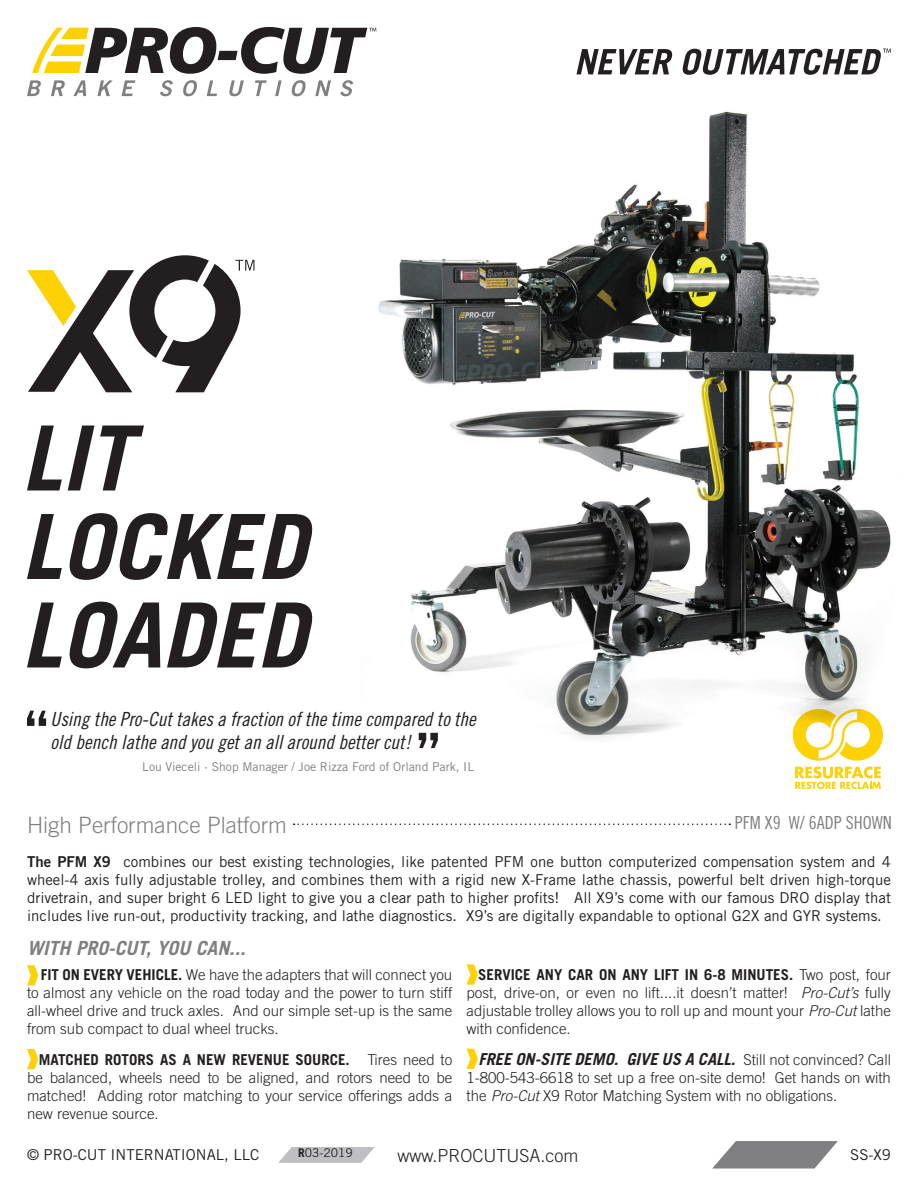
<style>
.page{position:relative;width:918px;height:1188px;background:#fff}
.page>*{position:absolute;margin:0;border:0;box-sizing:border-box;transform-origin:0 0}
.t1{font:300 22.5px "Trade Gothic";color:#808083}
.t2{font:19.5px/23.4px "Trade Gothic Cond Eighteen Obl";color:#231f20}
.t3{font:italic 700 19.5px "Trade Gothic";color:#808083}
.t4{font:300 18px "Trade Gothic";color:#231f20}
.t5{font:18px "Trade Gothic Cond Eighteen";color:#808083}
.t6{font:italic 700 16.5px "Trade Gothic";color:#231f20}
.t7{font:300 15px/18px "Trade Gothic";color:#231f20;text-align:justify}
.t8{font:15px/18px "Trade Gothic";color:#231f20;text-align:justify}
.t9{font:12.15px "Trade Gothic";color:#808083}
.t10{font:12px "Trade Gothic";color:#231f20}
.s1{font-family:"Trade Gothic Bold Two"}
.s2{font-weight:700}
.s3{font-style:italic}
.s4{font-weight:300;font-style:normal;font-size:15px}
</style>
<div class="page">
<img style="left:378px;top:111px;width:513px;height:630px">
<svg style="left:294px;top:824px;width:436px;height:1px"></svg>
<svg style="left:712px;top:1141px;width:126px;height:28px"></svg>
<svg style="left:279px;top:1147px;width:95px;height:16px;background:#c6c7ca"></svg>
<svg style="left:793px;top:709px;width:90px;height:80px"></svg>
<svg style="left:27px;top:602px;width:286px;height:66px"></svg>
<svg style="left:27px;top:513px;width:286px;height:67px"></svg>
<svg style="left:27px;top:426px;width:117px;height:64px"></svg>
<svg style="left:419px;top:733px;width:19px;height:15px"></svg>
<svg style="left:27px;top:711px;width:19px;height:15px"></svg>
<svg style="left:32px;top:27px;width:344px;height:47px"></svg>
<svg style="left:27px;top:80px;width:14px;height:16px"></svg>
<svg style="left:51px;top:80px;width:14px;height:16px"></svg>
<svg style="left:73px;top:80px;width:13px;height:16px"></svg>
<svg style="left:97px;top:80px;width:16px;height:16px"></svg>
<svg style="left:122px;top:80px;width:13px;height:16px"></svg>
<svg style="left:160px;top:80px;width:13px;height:16px"></svg>
<svg style="left:183px;top:80px;width:14px;height:16px"></svg>
<svg style="left:207px;top:80px;width:10px;height:16px"></svg>
<svg style="left:229px;top:80px;width:15px;height:16px"></svg>
<svg style="left:255px;top:80px;width:12px;height:16px"></svg>
<svg style="left:275px;top:80px;width:7px;height:16px"></svg>
<svg style="left:291px;top:80px;width:15px;height:16px"></svg>
<svg style="left:315px;top:80px;width:16px;height:16px"></svg>
<svg style="left:340px;top:80px;width:13px;height:16px"></svg>
<svg style="left:576px;top:49px;width:97px;height:25px"></svg>
<svg style="left:682px;top:49px;width:209px;height:26px"></svg>
<svg style="left:27px;top:255px;width:227px;height:137px"></svg>
<svg style="left:27px;top:965px;width:11px;height:21px"></svg>
<svg style="left:27px;top:1049px;width:11px;height:20px"></svg>
<svg style="left:467px;top:964px;width:11px;height:21px"></svg>
<svg style="left:467px;top:1049px;width:11px;height:20px"></svg>
<h2 class="t2" style="left:51px;top:707px;width:427px">Using the Pro-Cut takes a fraction of the time compared to the old bench lathe and you get an all around better cut!</h2>
<p class="t9" style="left:142px;top:759px;width:333px">Lou Vieceli · Shop Manager / Joe Rizza Ford of Orland Park, IL</p>
<p class="t5" style="left:735px;top:812px;width:158px">PFM X9 W/ 6ADP SHOWN</p>
<h1 class="t1" style="left:27px;top:812px;width:261px">High Performance Platform</h1>
<p class="t8" style="left:27px;top:853px;width:866px"><span class="s1">The PFM X9</span> combines our best existing technologies, like patented PFM one button computerized compensation system and 4 wheel-4 axis fully adjustable trolley, and combines them with a rigid new X-Frame lathe chassis, powerful belt driven high-torque drivetrain, and super bright 6 LED light to give you a clear path to higher profits! All X9’s come with our famous DRO display that includes live run-out, productivity tracking, and lathe diagnostics. X9’s are digitally expandable to optional G2X and GYR systems.</p>
<h2 class="t3" style="left:27px;top:936px;width:220px">WITH PRO-CUT, YOU CAN...</h2>
<p class="t7" style="left:27px;top:966px;width:427px;text-indent:14px"><span class="s2">FIT ON EVERY VEHICLE.</span> We have the adapters that will connect you to almost any vehicle on the road today and the power to turn stiff all-wheel drive and truck axles. And our simple set-up is the same from sub compact to dual wheel trucks.</p>
<p class="t7" style="left:27px;top:1050px;width:427px;text-indent:12px"><span class="s2">MATCHED ROTORS AS A NEW REVENUE SOURCE.</span> Tires need to be balanced, wheels need to be aligned, and rotors need to be matched! Adding rotor matching to your service offerings adds a new revenue source.</p>
<p class="t7" style="left:467px;top:966px;width:426px;text-indent:12px"><span class="s2">SERVICE ANY CAR ON ANY LIFT IN 6-8 MINUTES.</span> Two post, four post, drive-on, or even no lift....it doesn’t matter! <span class="s3">Pro-Cut’s</span> fully adjustable trolley allows you to roll up and mount your <span class="s3">Pro-Cut</span> lathe with confidence.</p>
<p class="t6" style="left:478px;top:1049px;width:414px">FREE ON-SITE DEMO. GIVE US A CALL. <span class="s4">Still not convinced? Call</span></p>
<p class="t7" style="left:467px;top:1068px;width:426px">1-800-543-6618 to set up a free on-site demo! Get hands on with the <span class="s3">Pro-Cut</span> X9 Rotor Matching System with no obligations.</p>
<p class="t10" style="left:298px;top:1146px;width:56px"><span class="s2">R</span>03-2019</p>
<p class="t8" style="left:27px;top:1146px;width:234px">© PRO-CUT INTERNATIONAL, LLC</p>
<p class="t4" style="left:397px;top:1145px;width:183px">www.PROCUTUSA.com</p>
<p class="t8" style="left:850px;top:1146px;width:42px">SS-X9</p>
</div>
